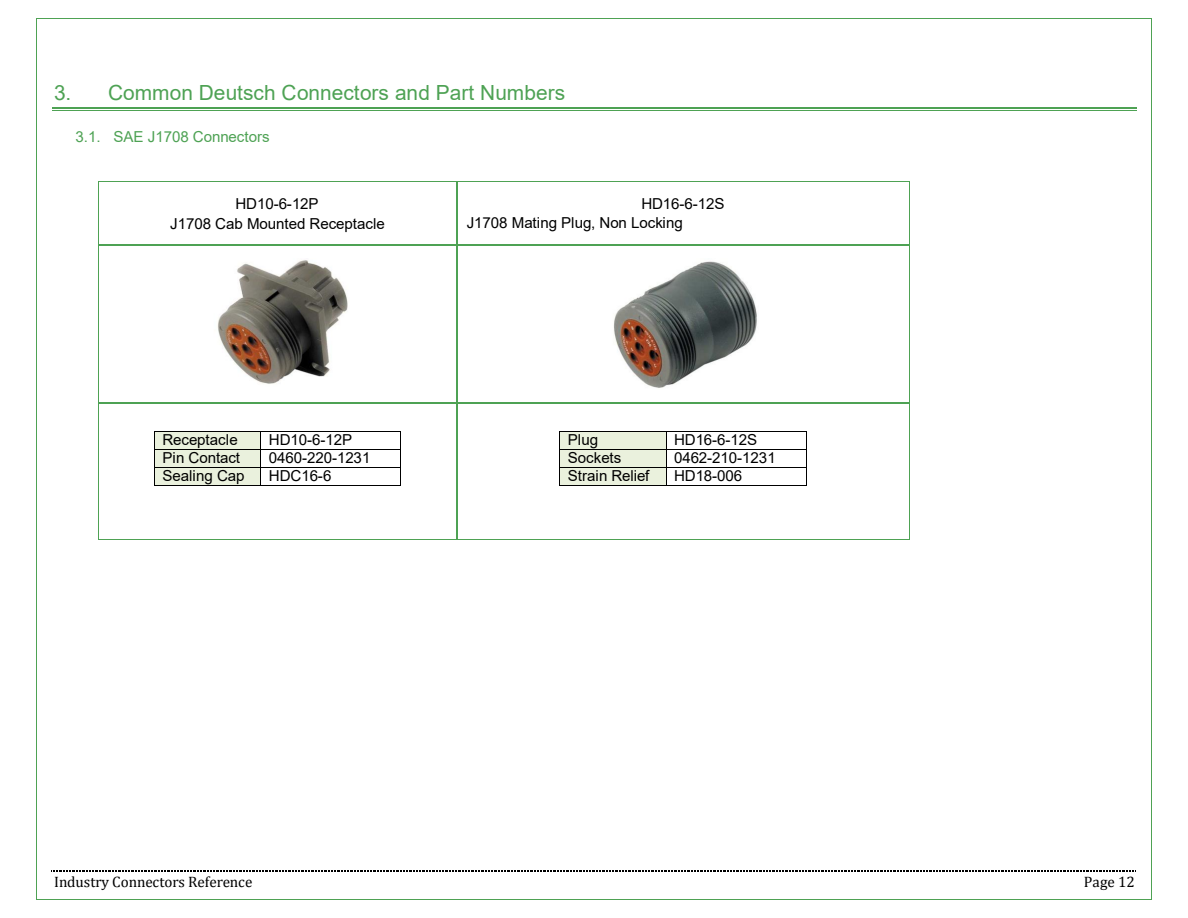
<style>
.page{position:relative;width:1188px;height:918px;background:#fff}
.page>*{position:absolute;margin:0;border:0;box-sizing:border-box;transform-origin:0 0}
.t1{font:20.85px "Arial";color:#4ea254}
.t2{font:15.15px/20.2px "Arial";letter-spacing:-.01em;color:#000;text-align:center}
.t3{font:15.15px "Cambria";letter-spacing:-.005em;color:#000}
.t4{font:15.15px "Arial";letter-spacing:-.01em;color:#4ea254}
</style>
<div class="page">
<svg style="left:53px;top:870px;width:1083px;height:1px"></svg>
<hr style="left:52px;top:110px;width:1084px;height:1px;background:#4ea254">
<hr style="left:52px;top:108px;width:1084px;height:1px;background:#4ea254">
<hr style="left:52px;top:107px;width:1084px;height:1px;background:#4ea254">
<hr style="left:99px;top:181px;width:357px;height:1px;background:#4ea254">
<hr style="left:457px;top:181px;width:452px;height:1px;background:#4ea254">
<hr style="left:98px;top:191px;width:1px;height:54px;background:#4ea254">
<hr style="left:456px;top:191px;width:1px;height:54px;background:#4ea254">
<hr style="left:909px;top:191px;width:1px;height:54px;background:#4ea254">
<hr style="left:99px;top:245px;width:357px;height:1px;background:#4ea254">
<hr style="left:457px;top:245px;width:452px;height:1px;background:#4ea254">
<hr style="left:98px;top:256px;width:1px;height:147px;background:#4ea254">
<hr style="left:456px;top:256px;width:1px;height:147px;background:#4ea254">
<hr style="left:909px;top:256px;width:1px;height:147px;background:#4ea254">
<div style="left:155px;top:431px;width:7px;height:18px;background:#eaf1dd"></div>
<div style="left:253px;top:431px;width:7px;height:18px;background:#eaf1dd"></div>
<div style="left:162px;top:431px;width:91px;height:18px;background:#eaf1dd"></div>
<hr style="left:155px;top:431px;width:105px;height:1px;background:#000">
<hr style="left:261px;top:431px;width:139px;height:1px;background:#000">
<div style="left:155px;top:449px;width:7px;height:18px;background:#eaf1dd"></div>
<div style="left:253px;top:449px;width:7px;height:18px;background:#eaf1dd"></div>
<div style="left:162px;top:449px;width:91px;height:18px;background:#eaf1dd"></div>
<hr style="left:155px;top:449px;width:105px;height:1px;background:#000">
<hr style="left:261px;top:449px;width:139px;height:1px;background:#000">
<div style="left:155px;top:467px;width:7px;height:18px;background:#eaf1dd"></div>
<div style="left:253px;top:467px;width:7px;height:18px;background:#eaf1dd"></div>
<div style="left:162px;top:467px;width:91px;height:18px;background:#eaf1dd"></div>
<hr style="left:155px;top:467px;width:105px;height:1px;background:#000">
<hr style="left:261px;top:467px;width:139px;height:1px;background:#000">
<svg style="left:154px;top:431px;width:1px;height:55px"></svg>
<hr style="left:155px;top:485px;width:105px;height:1px;background:#000">
<svg style="left:260px;top:431px;width:1px;height:55px"></svg>
<hr style="left:261px;top:485px;width:139px;height:1px;background:#000">
<svg style="left:400px;top:431px;width:1px;height:55px"></svg>
<div style="left:560px;top:431px;width:8px;height:18px;background:#eaf1dd"></div>
<div style="left:658px;top:431px;width:8px;height:18px;background:#eaf1dd"></div>
<div style="left:568px;top:431px;width:90px;height:18px;background:#eaf1dd"></div>
<hr style="left:560px;top:431px;width:106px;height:1px;background:#000">
<hr style="left:667px;top:431px;width:139px;height:1px;background:#000">
<div style="left:560px;top:449px;width:8px;height:18px;background:#eaf1dd"></div>
<div style="left:658px;top:449px;width:8px;height:18px;background:#eaf1dd"></div>
<div style="left:568px;top:449px;width:90px;height:18px;background:#eaf1dd"></div>
<hr style="left:560px;top:449px;width:106px;height:1px;background:#000">
<hr style="left:667px;top:449px;width:139px;height:1px;background:#000">
<div style="left:560px;top:467px;width:8px;height:18px;background:#eaf1dd"></div>
<div style="left:658px;top:467px;width:8px;height:18px;background:#eaf1dd"></div>
<div style="left:568px;top:467px;width:90px;height:18px;background:#eaf1dd"></div>
<hr style="left:560px;top:467px;width:106px;height:1px;background:#000">
<hr style="left:667px;top:467px;width:139px;height:1px;background:#000">
<hr style="left:560px;top:485px;width:106px;height:1px;background:#000">
<svg style="left:666px;top:431px;width:1px;height:55px"></svg>
<hr style="left:667px;top:485px;width:139px;height:1px;background:#000">
<svg style="left:806px;top:431px;width:1px;height:55px"></svg>
<hr style="left:99px;top:403px;width:357px;height:1px;background:#4ea254">
<hr style="left:457px;top:403px;width:452px;height:1px;background:#4ea254">
<hr style="left:98px;top:413px;width:1px;height:126px;background:#4ea254">
<hr style="left:99px;top:539px;width:357px;height:1px;background:#4ea254">
<hr style="left:456px;top:413px;width:1px;height:126px;background:#4ea254">
<hr style="left:457px;top:539px;width:452px;height:1px;background:#4ea254">
<hr style="left:909px;top:413px;width:1px;height:126px;background:#4ea254">
<img style="left:217px;top:260px;width:131px;height:124px">
<img style="left:613px;top:261px;width:144px;height:127px">
<hr style="left:37px;top:18px;width:1115px;height:1px;background:#4ea254">
<hr style="left:36px;top:19px;width:1px;height:881px;background:#4ea254">
<hr style="left:1152px;top:19px;width:1px;height:881px;background:#4ea254">
<hr style="left:37px;top:900px;width:1115px;height:1px;background:#4ea254">
<h1 class="t1" style="left:54px;top:79px;width:513px">3. Common Deutsch Connectors and Part Numbers</h1>
<p class="t4" style="left:76px;top:127px;width:196px">3.1. SAE J1708 Connectors</p>
<p class="t2" style="left:170px;top:193px;width:216px">HD10-6-12P<br>J1708 Cab Mounted Receptacle</p>
<p class="t2" style="left:467px;top:193px;width:259px;line-height:19.8px;text-align:left;text-indent:175px">HD16-6-12S<br>J1708 Mating Plug, Non Locking</p>
<p class="t2" style="left:162px;top:430px;width:77px">Receptacle</p>
<p class="t2" style="left:269px;top:430px;width:85px">HD10-6-12P</p>
<p class="t2" style="left:162px;top:448px;width:79px">Pin Contact</p>
<p class="t2" style="left:269px;top:448px;width:103px">0460-220-1231</p>
<p class="t2" style="left:162px;top:466px;width:84px">Sealing Cap</p>
<p class="t2" style="left:269px;top:466px;width:64px">HDC16-6</p>
<p class="t2" style="left:568px;top:430px;width:32px">Plug</p>
<p class="t2" style="left:674px;top:430px;width:85px">HD16-6-12S</p>
<p class="t2" style="left:568px;top:448px;width:55px">Sockets</p>
<p class="t2" style="left:674px;top:448px;width:103px">0462-210-1231</p>
<p class="t2" style="left:568px;top:466px;width:83px">Strain Relief</p>
<p class="t2" style="left:674px;top:466px;width:70px">HD18-006</p>
<p class="t3" style="left:54px;top:873px;width:200px">Industry Connectors Reference</p>
<p class="t3" style="left:1084px;top:873px;width:52px">Page 12</p>
</div>
